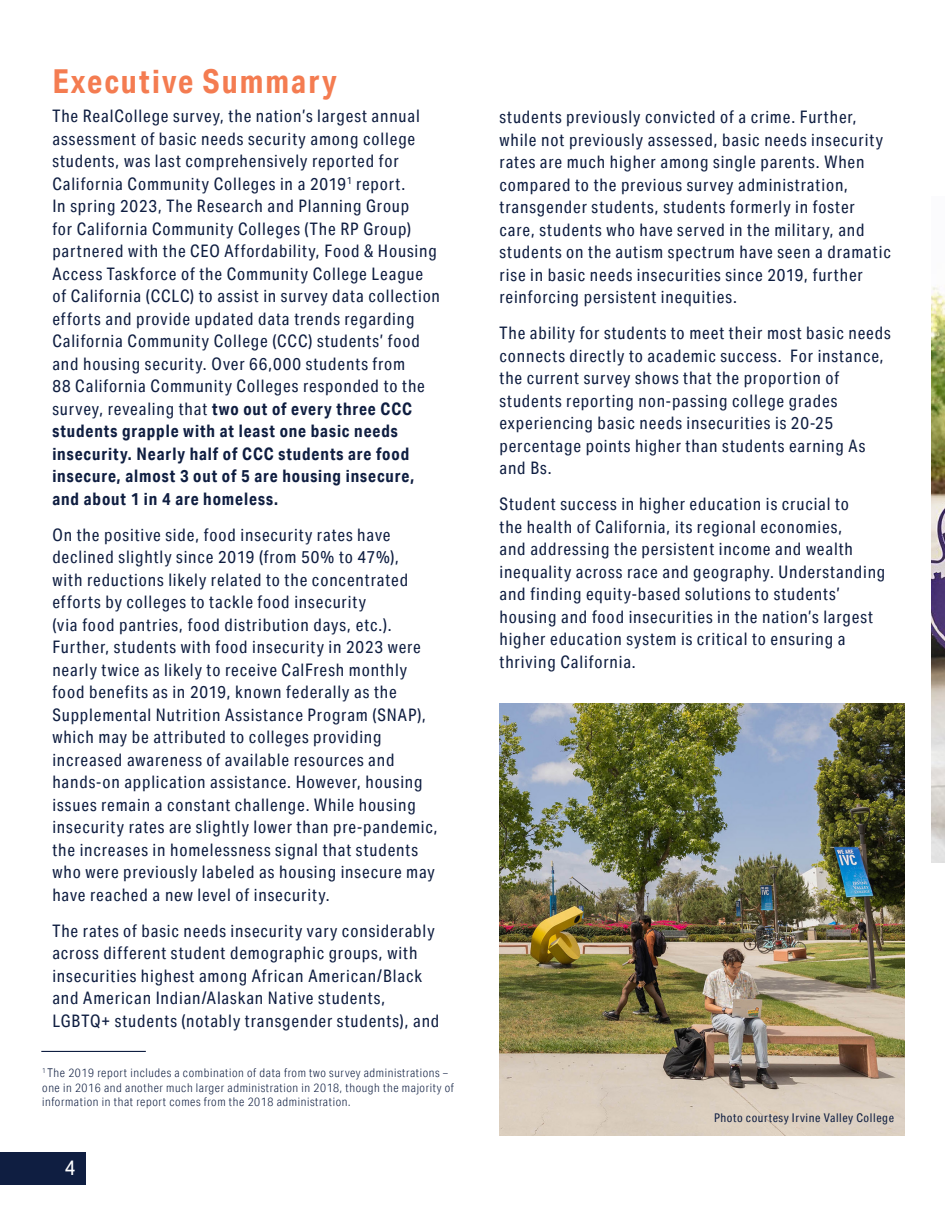
<style>
.page{position:relative;width:945px;height:1215px;background:#fff}
.page>*{position:absolute;margin:0;border:0;box-sizing:border-box;transform-origin:0 0}
.Heading_1{font:700 33px "Aktiv Grotesk Cd";letter-spacing:.06em;color:#f47c51}
.t1{font:21px "Aktiv Grotesk Cd";color:#fff}
.Body{font:17.25px/22.5px "Aktiv Grotesk Cd";letter-spacing:.05em;color:#0f1e41}
.t2{font:300 12px/14.4px "Aktiv Grotesk Cd";letter-spacing:.05em;color:#0f1e41}
.t3{font:12px "Aktiv Grotesk Cd";letter-spacing:.05em;color:#0f1e41}
.s1{font-weight:700}
</style>
<div class="page">
<div style="left:0;top:1152px;width:86px;height:33px;background:#0f1e41"></div>
<hr style="left:41px;top:1051px;width:105px;height:1px;background:#0f1e41">
<img style="left:500px;top:704px;width:404px;height:432px">
<img style="left:932px;top:287px;width:13px;height:575px">
<p class="Heading_1" style="left:52px;top:61px;width:286px">Executive Summary</p>
<p class="Body" style="left:52px;top:105px;width:389px">The RealCollege survey, the nation’s largest annual assessment of basic needs security among college students, was last comprehensively reported for California Community Colleges in a 2019<sup>1</sup> report.<br>In spring 2023, The Research and Planning Group<br>for California Community Colleges (The RP Group) partnered with the CEO Affordability, Food &amp; Housing Access Taskforce of the Community College League of California (CCLC) to assist in survey data collection efforts and provide updated data trends regarding California Community College (CCC) students’ food and housing security. Over 66,000 students from<br>88 California Community Colleges responded to the survey, revealing that <span class="s1">two out of every three CCC students grapple with at least one basic needs insecurity. Nearly half of CCC students are food insecure, almost 3 out of 5 are housing insecure, and about 1 in 4 are homeless.</span></p>
<p class="Body" style="left:52px;top:523px;width:387px">On the positive side, food insecurity rates have declined slightly since 2019 (from 50% to 47%),<br>with reductions likely related to the concentrated efforts by colleges to tackle food insecurity<br>(via food pantries, food distribution days, etc.).<br>Further, students with food insecurity in 2023 were nearly twice as likely to receive CalFresh monthly food benefits as in 2019, known federally as the Supplemental Nutrition Assistance Program (SNAP), which may be attributed to colleges providing increased awareness of available resources and hands-on application assistance. However, housing issues remain a constant challenge. While housing insecurity rates are slightly lower than pre-pandemic, the increases in homelessness signal that students who were previously labeled as housing insecure may have reached a new level of insecurity.</p>
<p class="Body" style="left:52px;top:919px;width:389px">The rates of basic needs insecurity vary considerably across different student demographic groups, with insecurities highest among African American/Black and American Indian/Alaskan Native students, LGBTQ+ students (notably transgender students), and</p>
<p class="t2" style="left:42px;top:1066px;width:413px"><sup>1</sup> The 2019 report includes a combination of data from two survey administrations – one in 2016 and another much larger administration in 2018, though the majority of information in that report comes from the 2018 administration.</p>
<p class="t1" style="left:65px;top:1155px;width:12px">4</p>
<p class="Body" style="left:500px;top:106px;width:393px">students previously convicted of a crime. Further, while not previously assessed, basic needs insecurity rates are much higher among single parents. When compared to the previous survey administration, transgender students, students formerly in foster care, students who have served in the military, and students on the autism spectrum have seen a dramatic rise in basic needs insecurities since 2019, further reinforcing persistent inequities.</p>
<p class="Body" style="left:500px;top:322px;width:393px">The ability for students to meet their most basic needs connects directly to academic success. For instance, the current survey shows that the proportion of students reporting non-passing college grades experiencing basic needs insecurities is 20-25 percentage points higher than students earning As and Bs.</p>
<p class="Body" style="left:500px;top:493px;width:387px">Student success in higher education is crucial to<br>the health of California, its regional economies,<br>and addressing the persistent income and wealth inequality across race and geography. Understanding and finding equity-based solutions to students’ housing and food insecurities in the nation’s largest higher education system is critical to ensuring a thriving California.</p>
<p class="t3" style="left:714px;top:1111px;width:181px">Photo courtesy Irvine Valley College</p>
</div>
